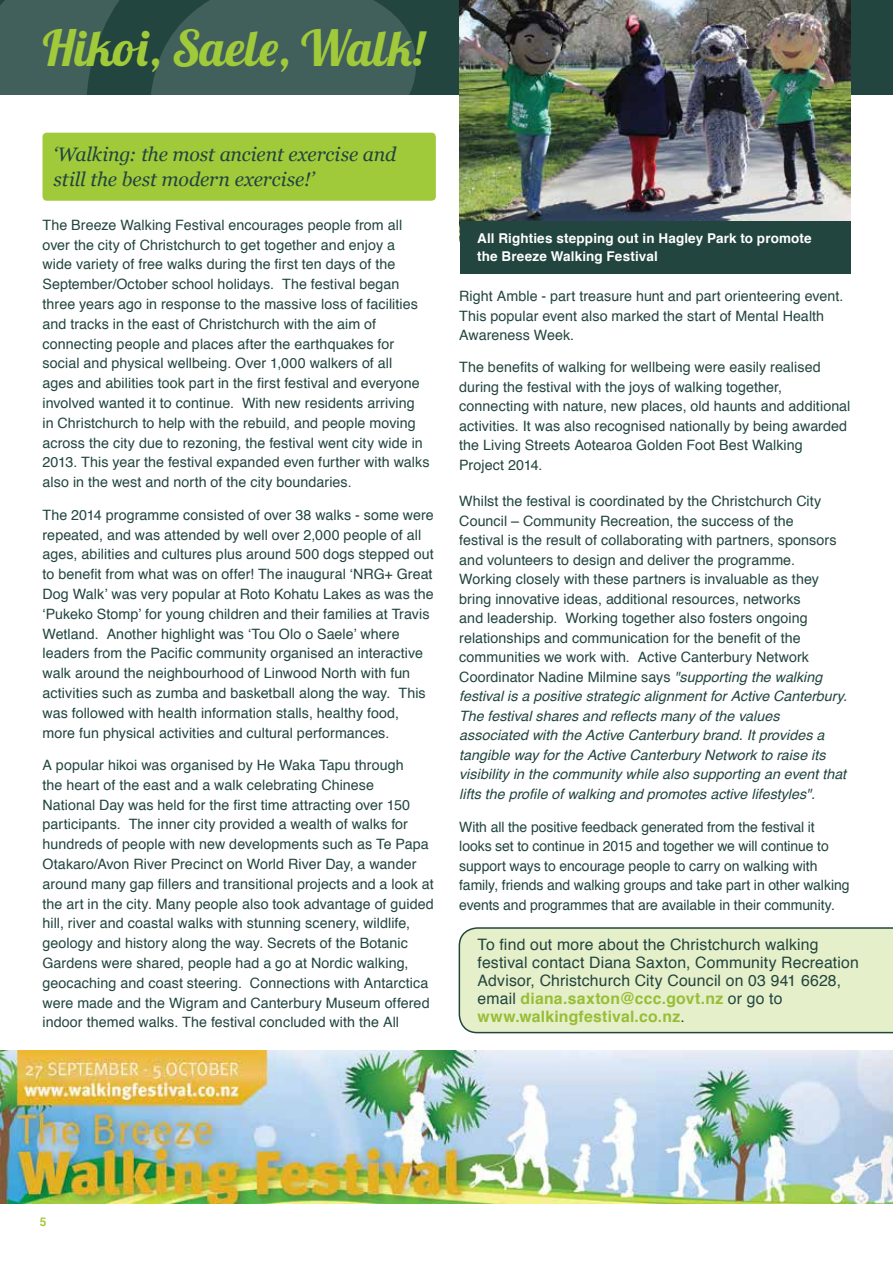
<style>
.page{position:relative;width:893px;height:1263px;background:#fff}
.page>*{position:absolute;margin:0;border:0;box-sizing:border-box;transform-origin:0 0}
.t1{font:49.5px "Lobster 1.4";letter-spacing:.04em;color:#a1ca3a}
.t2{font:italic 19.5px/24.8px "Georgia";letter-spacing:-.005em;color:#22453f}
.t3{font:15.75px/18px "Helvetica";letter-spacing:.01em;color:#22453f}
.t4{font:14.25px/19.8px "Helvetica";letter-spacing:.005em;color:#22453f}
.t5{font:700 13.5px/18px "Helvetica";letter-spacing:.01em;color:#fff}
.t6{font:700 12px "Helvetica";color:#a1ca3a}
.s1{font-style:italic}
.s2{font-weight:700;color:#97be36}
</style>
<div class="page">
<div style="left:0;top:0;width:893px;height:95px;background:#22453f"></div>
<svg style="left:0;top:0;width:416px;height:95px;fill:#42605b"></svg>
<img style="left:0;top:1050px;width:893px;height:153px">
<div style="left:43px;top:133px;width:393px;height:68px;background:#a1ca3a;border-radius:4px"></div>
<img style="left:459px;top:0;width:391px;height:241px">
<div style="left:460px;top:221px;width:390px;height:52px;background:#22453f"></div>
<div style="left:459px;top:927px;width:434px;height:106px;background:#e5efca"></div>
<h1 class="t1" style="left:43px;top:16px;width:383px">Hikoi, Saele, Walk!</h1>
<h2 class="t2" style="left:54px;top:141px;width:344px">‘Walking: the most ancient exercise and still the best modern exercise!’</h2>
<p class="t4" style="left:43px;top:215px;width:388px">The Breeze Walking Festival encourages people from all over the city of Christchurch to get together and enjoy a<br>wide variety of free walks during the first ten days of the September/October school holidays. The festival began three years ago in response to the massive loss of facilities and tracks in the east of Christchurch with the aim of connecting people and places after the earthquakes for social and physical wellbeing. Over 1,000 walkers of all<br>ages and abilities took part in the first festival and everyone involved wanted it to continue. With new residents arriving in Christchurch to help with the rebuild, and people moving across the city due to rezoning, the festival went city wide in 2013. This year the festival expanded even further with walks also in the west and north of the city boundaries.</p>
<p class="t4" style="left:43px;top:505px;width:393px">The 2014 programme consisted of over 38 walks - some were repeated, and was attended by well over 2,000 people of all ages, abilities and cultures plus around 500 dogs stepped out to benefit from what was on offer! The inaugural ‘NRG+ Great Dog Walk’ was very popular at Roto Kohatu Lakes as was the ‘Pukeko Stomp’ for young children and their families at Travis Wetland. Another highlight was ‘Tou Olo o Saele’ where leaders from the Pacific community organised an interactive walk around the neighbourhood of Linwood North with fun activities such as zumba and basketball along the way. This was followed with health information stalls, healthy food, more fun physical activities and cultural performances.</p>
<p class="t4" style="left:43px;top:756px;width:393px">A popular hikoi was organised by He Waka Tapu through<br>the heart of the east and a walk celebrating Chinese<br>National Day was held for the first time attracting over 150 participants. The inner city provided a wealth of walks for hundreds of people with new developments such as Te Papa Otakaro/Avon River Precinct on World River Day, a wander around many gap fillers and transitional projects and a look at the art in the city. Many people also took advantage of guided hill, river and coastal walks with stunning scenery, wildlife, geology and history along the way. Secrets of the Botanic Gardens were shared, people had a go at Nordic walking, geocaching and coast steering. Connections with Antarctica were made and the Wigram and Canterbury Museum offered indoor themed walks. The festival concluded with the All</p>
<p class="t5" style="left:477px;top:230px;width:336px">All Righties stepping out in Hagley Park to promote the Breeze Walking Festival</p>
<p class="t4" style="left:459px;top:287px;width:386px">Right Amble - part treasure hunt and part orienteering event.<br>This popular event also marked the start of Mental Health<br>Awareness Week.</p>
<p class="t4" style="left:459px;top:358px;width:393px">The benefits of walking for wellbeing were easily realised during the festival with the joys of walking together, connecting with nature, new places, old haunts and additional activities. It was also recognised nationally by being awarded the Living Streets Aotearoa Golden Foot Best Walking Project 2014.</p>
<p class="t4" style="left:459px;top:492px;width:389px">Whilst the festival is coordinated by the Christchurch City Council – Community Recreation, the success of the<br>festival is the result of collaborating with partners, sponsors and volunteers to design and deliver the programme.<br>Working closely with these partners is invaluable as they bring innovative ideas, additional resources, networks<br>and leadership. Working together also fosters ongoing relationships and communication for the benefit of the communities we work with. Active Canterbury Network Coordinator Nadine Milmine says <span class="s1">"supporting the walking festival is a positive strategic alignment for Active Canterbury.<br>The festival shares and reflects many of the values associated with the Active Canterbury brand. It provides a tangible way for the Active Canterbury Network to raise its visibility in the community while also supporting an event that lifts the profile of walking and promotes active lifestyles".</span></p>
<p class="t4" style="left:459px;top:817px;width:392px">With all the positive feedback generated from the festival it looks set to continue in 2015 and together we will continue to support ways to encourage people to carry on walking with family, friends and walking groups and take part in other walking events and programmes that are available in their community.</p>
<p class="t3" style="left:478px;top:936px;width:383px">To find out more about the Christchurch walking festival contact Diana Saxton, Community Recreation Advisor, Christchurch City Council on 03 941 6628, email <span class="s2">diana.saxton@ccc.govt.nz</span> or go to <span class="s2">www.walkingfestival.co.nz</span>.</p>
<p class="t6" style="left:40px;top:1212px;width:8px">5</p>
</div>
